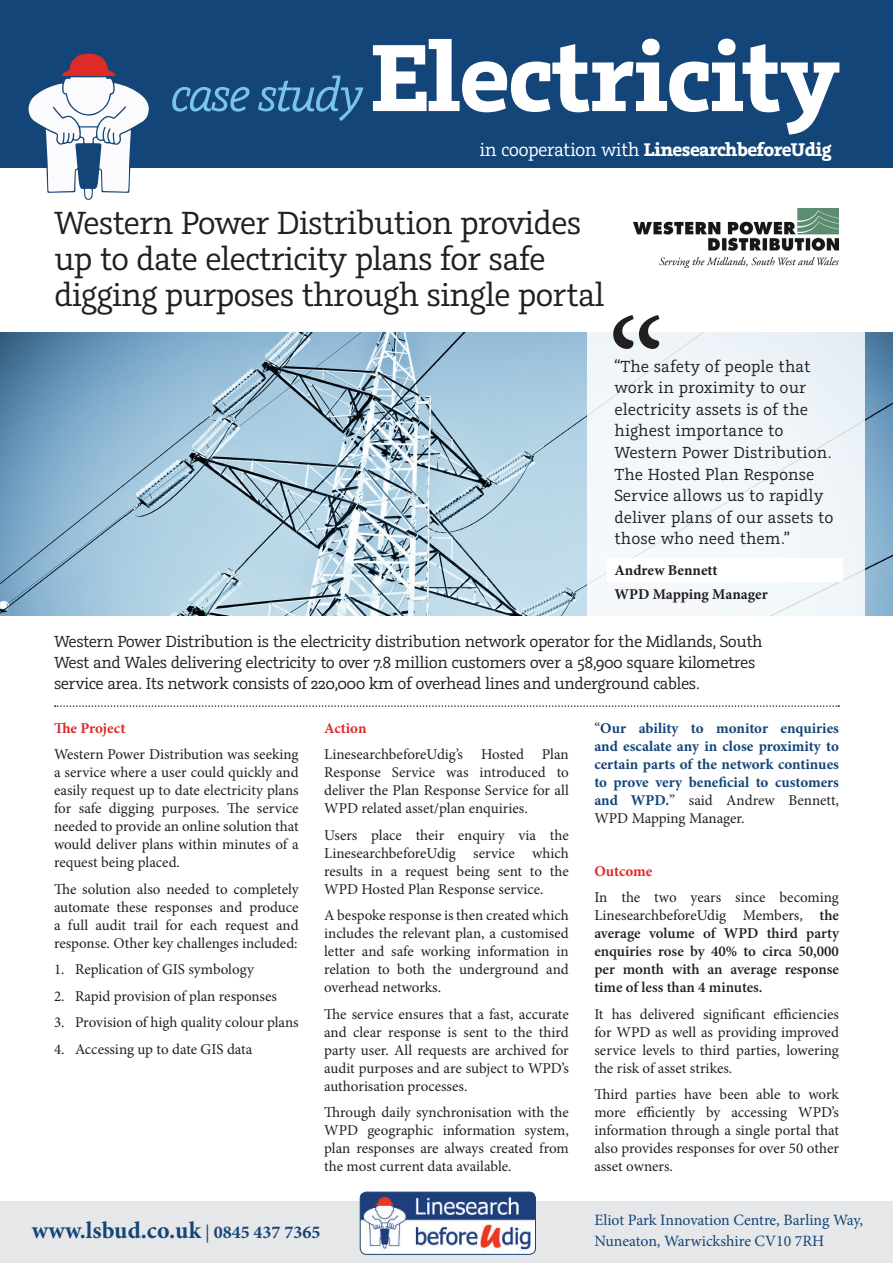
<style>
.page{position:relative;width:893px;height:1263px;background:#fff}
.page>*{position:absolute;margin:0;border:0;box-sizing:border-box;transform-origin:0 0}
.t1{font:147px "Minion Pro";color:#231f20}
.t2{font:700 106.5px "Graublau Slab";letter-spacing:-.02em;color:#fff}
.t3{font:36px/36px "Graublau Slab";letter-spacing:-.03em;color:#231f20}
.t4{font:700 24px "Minion Pro";letter-spacing:.005em;color:#144578}
.t5{font:700 20.55px "Graublau Slab";letter-spacing:-.03em;color:#fff}
.t6{font:18px/21px "Graublau Slab";letter-spacing:-.03em;color:#231f20}
.t7{font:18px/21.6px "Graublau Slab";color:#231f20}
.t8{font:15.75px/21px "Minion Pro";color:#144578}
.t9{font:15px/18px "Minion Pro";color:#231f20;text-align:justify}
.t10{font:700 15px/18px "Minion Pro";letter-spacing:-.005em;color:#144578;text-align:justify}
.t11{font:600 15px/18px "Minion Pro";color:#231f20;text-align:justify}
.t12{font:700 15px "Minion Pro";letter-spacing:-.005em;color:#231f20}
.t13{font:700 15px "Minion Pro";letter-spacing:-.005em;color:#de2b27}
.s1{font-weight:400;font-style:italic;font-size:52.5px;color:#7ac4ec}
.s2{font-weight:400}
.s3{font-weight:400;font-size:18px}
.s4{font-size:18px}
.s5{font-weight:400;color:#231f20}
</style>
<div class="page">
<div style="left:0;top:1201px;width:893px;height:62px;background:#e6e7e9"></div>
<img style="left:0;top:333px;width:893px;height:282px">
<div style="left:0;top:0;width:893px;height:168px;background:#144578"></div>
<svg style="left:28px;top:53px;width:121px;height:147px"></svg>
<svg style="left:55px;top:705px;width:784px;height:2px"></svg>
<img style="left:360px;top:1192px;width:175px;height:62px">
<div style="left:360px;top:1192px;width:176px;height:63px;border:1px solid #144578;border-radius:6px"></div>
<div style="left:587px;top:332px;width:277px;height:284px;background:#f1f7fa"></div>
<div style="left:607px;top:558px;width:236px;height:24px;background:#fff"></div>
<img style="left:633px;top:209px;width:206px;height:58px">
<p class="t2" style="left:170px;top:9px;width:672px"><span class="s1">case study</span> Electricity</p>
<p class="t5" style="left:479px;top:136px;width:354px"><span class="s2">in cooperation with</span> LinesearchbeforeUdig</p>
<p class="t3" style="left:54px;top:205px;width:552px">Western Power Distribution provides up to date electricity plans for safe digging purposes through single portal</p>
<p class="t1" style="left:607px;top:275px;width:60px">“</p>
<p class="t7" style="left:614px;top:355px;width:220px">“The safety of people that work in proximity to our electricity assets is of the highest importance to<br>Western Power Distribution.<br>The Hosted Plan Response<br>Service allows us to rapidly deliver plans of our assets to those who need them.”</p>
<p class="t12" style="left:614px;top:560px;width:105px">Andrew Bennett</p>
<p class="t12" style="left:614px;top:584px;width:155px">WPD Mapping Manager</p>
<p class="t6" style="left:54px;top:630px;width:710px">Western Power Distribution is the electricity distribution network operator for the Midlands, South<br>West and Wales delivering electricity to over 7.8 million customers over a 58,900 square kilometres service area. Its network consists of 220,000 km of overhead lines and underground cables.</p>
<p class="t13" style="left:54px;top:717px;width:73px">The Project</p>
<p class="t9" style="left:54px;top:745px;width:246px">Western Power Distribution was seeking a service where a user could quickly and easily request up to date electricity plans for safe digging purposes. The service needed to provide an online solution that would deliver plans within minutes of a request being placed.</p>
<p class="t9" style="left:54px;top:880px;width:246px">The solution also needed to completely automate these responses and produce a full audit trail for each request and response. Other key challenges included:</p>
<p class="t9" style="left:54px;top:960px;width:201px">1. Replication of GIS symbology</p>
<p class="t9" style="left:54px;top:987px;width:225px">2. Rapid provision of plan responses</p>
<p class="t9" style="left:54px;top:1013px;width:246px">3. Provision of high quality colour plans</p>
<p class="t9" style="left:54px;top:1040px;width:200px">4. Accessing up to date GIS data</p>
<p class="t13" style="left:324px;top:717px;width:44px">Action</p>
<p class="t9" style="left:324px;top:745px;width:246px">LinesearchbeforeUdig’s Hosted Plan Response Service was introduced to deliver the Plan Response Service for all WPD related asset/plan enquiries.</p>
<p class="t9" style="left:324px;top:826px;width:246px">Users place their enquiry via the LinesearchbeforeUdig service which results in a request being sent to the WPD Hosted Plan Response service.</p>
<p class="t9" style="left:324px;top:906px;width:246px">A bespoke response is then created which includes the relevant plan, a customised letter and safe working information in relation to both the underground and overhead networks.</p>
<p class="t9" style="left:324px;top:1005px;width:246px">The service ensures that a fast, accurate and clear response is sent to the third party user. All requests are archived for audit purposes and are subject to WPD’s authorisation processes.</p>
<p class="t9" style="left:324px;top:1103px;width:246px">Through daily synchronisation with the WPD geographic information system, plan responses are always created from the most current data available.</p>
<p class="t4" style="left:32px;top:1214px;width:290px">www.lsbud.co.uk <span class="s3">|</span> <span class="s4">0845 437 7365</span></p>
<p class="t10" style="left:594px;top:719px;width:246px"><span class="s5">“</span>Our ability to monitor enquiries and escalate any in close proximity to certain parts of the network continues to prove very beneficial to customers and WPD.<span class="s5">” said Andrew Bennett, WPD Mapping Manager.</span></p>
<p class="t13" style="left:594px;top:860px;width:60px">Outcome</p>
<p class="t11" style="left:594px;top:888px;width:246px"><span class="s2">In the two years since becoming LinesearchbeforeUdig Members,</span> the average volume of WPD third party enquiries rose by 40% to circa 50,000 per month with an average response time of less than 4 minutes.</p>
<p class="t9" style="left:594px;top:1005px;width:246px">It has delivered significant efficiencies for WPD as well as providing improved service levels to third parties, lowering the risk of asset strikes.</p>
<p class="t9" style="left:594px;top:1085px;width:246px">Third parties have been able to work more efficiently by accessing WPD’s information through a single portal that also provides responses for over 50 other asset owners.</p>
<p class="t8" style="left:594px;top:1209px;width:270px">Eliot Park Innovation Centre, Barling Way,<br>Nuneaton, Warwickshire CV10 7RH</p>
</div>
